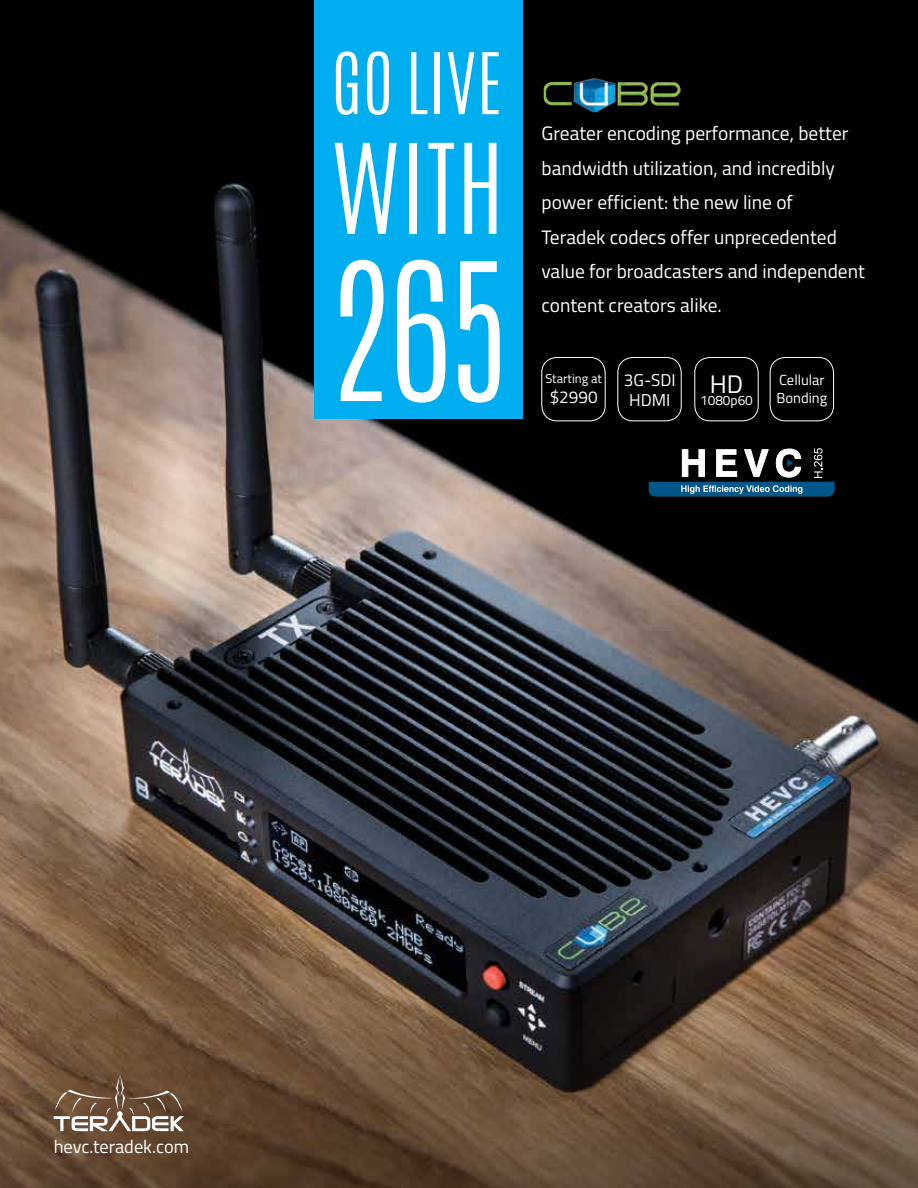
<style>
.page{position:relative;width:918px;height:1188px;background:#fff}
.page>*{position:absolute;margin:0;border:0;box-sizing:border-box;transform-origin:0 0}
.t1{font:300 162.6px "Antonio";color:#fff}
.t2{font:300 105.9px "Antonio";color:#fff}
.t3{font:300 72.15px "Antonio";color:#fff}
.t4{font:25.35px "Titillium Web";color:#fff}
.t5{font:19.5px/34.3px "Titillium Web";color:#fff}
.t6{font:18.45px "Titillium Web";color:#fff}
.t7{font:17.1px/20.1px "Titillium Web";color:#fff;text-align:center}
.t8{font:14.55px "Titillium Web";color:#fff}
.t9{font:13.5px "Titillium Web";color:#fff}
.t10{font:12.75px "Titillium Web";color:#fff}
</style>
<div class="page">
<div style="left:0;top:0;width:918px;height:70px;background:#000"></div>
<img style="left:0;top:70px;width:918px;height:1118px">
<div style="left:314px;top:0;width:209px;height:419px;background:#00aeef"></div>
<div style="left:618px;top:357px;width:64px;height:64px;border:1px solid #fff;border-radius:15px"></div>
<div style="left:541px;top:357px;width:65px;height:64px;border:1px solid #fff;border-radius:15px"></div>
<div style="left:770px;top:357px;width:64px;height:64px;border:1px solid #fff;border-radius:15px"></div>
<div style="left:694px;top:357px;width:65px;height:64px;border:1px solid #fff;border-radius:15px"></div>
<img style="left:544px;top:77px;width:140px;height:35px">
<svg style="left:54px;top:1075px;width:130px;height:56px"></svg>
<svg style="left:649px;top:445px;width:186px;height:52px"></svg>
<h3 class="t3" style="left:331px;top:32px;width:172px">GO LIVE</h3>
<h2 class="t2" style="left:331px;top:113px;width:175px">WITH</h2>
<h1 class="t1" style="left:331px;top:215px;width:179px">265</h1>
<p class="t5" style="left:541px;top:116px;width:325px">Greater encoding performance, better bandwidth utilization, and incredibly power efficient: the new line of<br>Teradek codecs offer unprecedented value for broadcasters and independent content creators alike.</p>
<p class="t10" style="left:545px;top:370px;width:58px">Starting at</p>
<p class="t7" style="left:550px;top:386px;width:49px">$2990</p>
<p class="t7" style="left:624px;top:369px;width:53px">3G-SDI<br>HDMI</p>
<p class="t8" style="left:779px;top:369px;width:47px">Cellular</p>
<p class="t4" style="left:710px;top:365px;width:35px">HD</p>
<p class="t9" style="left:700px;top:390px;width:54px">1080p60</p>
<p class="t8" style="left:777px;top:387px;width:52px">Bonding</p>
<p class="t6" style="left:54px;top:1133px;width:137px">hevc.teradek.com</p>
</div>
